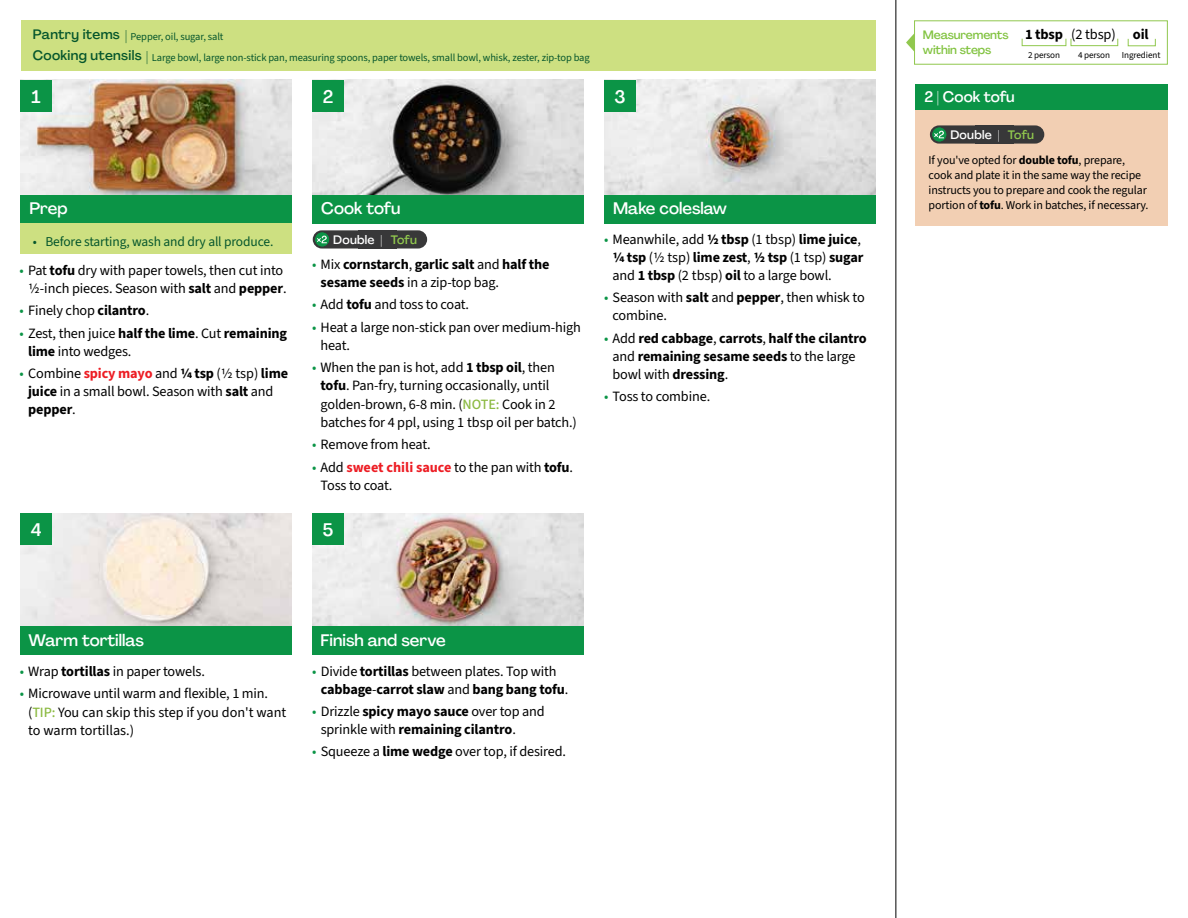
<style>
.page{position:relative;width:1188px;height:918px;background:#fff}
.page>*{position:absolute;margin:0;border:0;box-sizing:border-box;transform-origin:0 0}
.t1{font:500 18px "Agrandir";color:#fff}
.t2{font:500 16.5px "Agrandir";color:#fff}
.t3{font:500 15px "Agrandir";letter-spacing:-.005em;color:#fff}
.t4{font:700 14.4px "Source Sans 3";letter-spacing:-.01em;color:#000}
.t5{font:14.25px/18px "Source Sans 3";letter-spacing:-.01em;color:#000}
.t6{font:700 14.25px/18px "Source Sans 3";letter-spacing:-.01em;color:#000}
.t7{font:13.5px "Source Sans 3";letter-spacing:-.01em;color:#05562c}
.t8{font:500 13.5px "Agrandir";letter-spacing:.025em;color:#05562c}
.t9{font:500 12.15px "Agrandir";letter-spacing:.02em;color:#fff}
.t10{font:12px/15px "Source Sans 3";letter-spacing:-.01em;color:#000}
.t11{font:500 12px/15.8px "Agrandir";letter-spacing:-.01em;color:#82c341}
.t12{font:10.5px "Source Sans 3";letter-spacing:-.01em;color:#05562c}
.t13{font:9.15px "Source Sans 3";letter-spacing:-.01em;color:#000}
.s1{font-family:"Agrandir";font-weight:500;font-size:13.5px}
.s2{color:#0b9446}
.s3{font-weight:700}
.s4{font-weight:700;color:#ed1d24}
.s5{color:#91c84e}
.s6{font-weight:400;color:#0b9446}
.s7{font-weight:400}
.s8{font-weight:500;color:#8cba42}
</style>
<div class="page">
<img style="left:20px;top:513px;width:271px;height:113px">
<img style="left:312px;top:513px;width:272px;height:113px">
<img style="left:20px;top:80px;width:272px;height:115px">
<img style="left:312px;top:80px;width:272px;height:115px">
<img style="left:604px;top:80px;width:272px;height:115px">
<div style="left:312px;top:195px;width:272px;height:29px;background:#0b9446"></div>
<div style="left:20px;top:195px;width:272px;height:29px;background:#0b9446"></div>
<div style="left:20px;top:626px;width:272px;height:29px;background:#0b9446"></div>
<div style="left:312px;top:626px;width:272px;height:29px;background:#0b9446"></div>
<div style="left:604px;top:195px;width:272px;height:29px;background:#0b9446"></div>
<div style="left:21px;top:20px;width:855px;height:51px;background:#cde081"></div>
<div style="left:20px;top:224px;width:272px;height:30px;background:#cde081"></div>
<hr style="left:896px;top:0;width:1px;height:918px;background:#000">
<div style="left:20px;top:513px;width:32px;height:32px;background:#0b9446"></div>
<div style="left:20px;top:80px;width:32px;height:32px;background:#0b9446"></div>
<div style="left:312px;top:513px;width:32px;height:32px;background:#0b9446"></div>
<div style="left:312px;top:80px;width:32px;height:32px;background:#0b9446"></div>
<div style="left:604px;top:80px;width:32px;height:32px;background:#0b9446"></div>
<div style="left:914px;top:20px;width:254px;height:45px;border:1px solid #91c84e"></div>
<div style="left:1022px;top:38px;width:44px;height:8px;border:1px solid #91c84e"></div>
<div style="left:1071px;top:38px;width:47px;height:8px;border:1px solid #91c84e"></div>
<div style="left:1128px;top:38px;width:28px;height:8px;border:1px solid #91c84e"></div>
<svg style="left:906px;top:33px;width:9px;height:19px"></svg>
<div style="left:916px;top:110px;width:252px;height:116px;background:#f2cfb3"></div>
<div style="left:916px;top:84px;width:252px;height:26px;background:#0b9446"></div>
<div style="left:975px;top:125px;width:39px;height:19px;background:#383839"></div>
<div style="left:930px;top:125px;width:80px;height:19px;background:#383839;border-radius:9px"></div>
<div style="left:932px;top:128px;width:14px;height:13px;background:#0b9446;border-radius:50%"></div>
<svg style="left:933px;top:129px;width:11px;height:11px"></svg>
<div style="left:999px;top:125px;width:45px;height:19px;background:#383839;border-radius:9px"></div>
<div style="left:358px;top:230px;width:38px;height:19px;background:#383839"></div>
<div style="left:313px;top:230px;width:80px;height:19px;background:#383839;border-radius:9px"></div>
<div style="left:315px;top:233px;width:14px;height:13px;background:#0b9446;border-radius:50%"></div>
<svg style="left:316px;top:234px;width:11px;height:11px"></svg>
<div style="left:382px;top:230px;width:45px;height:19px;background:#383839;border-radius:9px"></div>
<p class="t12" style="left:33px;top:30px;width:192px"><span class="s1">Pantry items |</span> Pepper, oil, sugar, salt</p>
<p class="t8" style="left:33px;top:47px;width:110px">Cooking utensils</p>
<p class="t12" style="left:146px;top:51px;width:445px"><span class="s1">|</span> Large bowl, large non-stick pan, measuring spoons, paper towels, small bowl, whisk, zester, zip-top bag</p>
<p class="t1" style="left:32px;top:86px;width:11px">1</p>
<p class="t1" style="left:323px;top:86px;width:12px">2</p>
<p class="t1" style="left:614px;top:85px;width:13px">3</p>
<p class="t2" style="left:29px;top:198px;width:40px">Prep</p>
<p class="t2" style="left:321px;top:198px;width:81px">Cook tofu</p>
<p class="t2" style="left:613px;top:198px;width:115px">Make coleslaw</p>
<p class="t7" style="left:33px;top:233px;width:242px">• Before starting, wash and dry all produce.</p>
<p class="t5" style="left:20px;top:261px;width:268px;text-align:center"><span class="s2">•</span> Pat <span class="s3">tofu</span> dry with paper towels, then cut into<br>1/2-inch pieces. Season with <span class="s3">salt</span> and <span class="s3">pepper</span>.</p>
<p class="t5" style="left:20px;top:302px;width:131px"><span class="s2">•</span> Finely chop <span class="s3">cilantro</span>.</p>
<p class="t5" style="left:28px;top:324px;width:261px;text-indent:-9px"><span class="s2">•</span> Zest, then juice <span class="s3">half the lime</span>. Cut <span class="s3">remaining lime</span> into wedges.</p>
<p class="t5" style="left:28px;top:364px;width:261px;text-indent:-9px"><span class="s2">•</span> Combine <span class="s4">spicy mayo</span> and <span class="s3">1/4 tsp</span> (1/2 tsp) <span class="s3">lime juice</span> in a small bowl. Season with <span class="s3">salt</span> and <span class="s3">pepper</span>.</p>
<p class="t9" style="left:333px;top:232px;width:85px">Double | <span class="s5">Tofu</span></p>
<p class="t6" style="left:321px;top:255px;width:231px;text-indent:-9px"><span class="s6">•</span> <span class="s7">Mix</span> cornstarch<span class="s7">,</span> garlic salt <span class="s7">and</span> half the sesame seeds <span class="s7">in a zip-top bag.</span></p>
<p class="t5" style="left:312px;top:296px;width:159px"><span class="s2">•</span> Add <span class="s3">tofu</span> and toss to coat.</p>
<p class="t5" style="left:321px;top:318px;width:262px;text-indent:-9px"><span class="s2">•</span> Heat a large non-stick pan over medium-high heat.</p>
<p class="t5" style="left:321px;top:358px;width:258px;text-indent:-9px"><span class="s2">•</span> When the pan is hot, add <span class="s3">1 tbsp oil</span>, then <span class="s3">tofu</span>. Pan-fry, turning occasionally, until golden-brown, 6-8 min. (<span class="s8">NOTE:</span> Cook in 2 batches for 4 ppl, using 1 tbsp oil per batch.)</p>
<p class="t5" style="left:312px;top:435px;width:120px"><span class="s2">•</span> Remove from heat.</p>
<p class="t5" style="left:321px;top:459px;width:254px;text-indent:-9px"><span class="s2">•</span> Add <span class="s4">sweet chili sauce</span> to the pan with <span class="s3">tofu</span>.<br>Toss to coat.</p>
<p class="t5" style="left:613px;top:230px;width:252px;text-indent:-9px"><span class="s2">•</span> Meanwhile, add <span class="s3">1/2 tbsp</span> (1 tbsp) <span class="s3">lime juice</span>,<br><span class="s3">1/4 tsp</span> (1/2 tsp) <span class="s3">lime zest</span>, <span class="s3">1/2 tsp</span> (1 tsp) <span class="s3">sugar </span>and <span class="s3">1 tbsp</span> (2 tbsp) <span class="s3">oil</span> to a large bowl.</p>
<p class="t5" style="left:613px;top:289px;width:254px;text-indent:-9px"><span class="s2">•</span> Season with <span class="s3">salt</span> and <span class="s3">pepper</span>, then whisk to combine.</p>
<p class="t6" style="left:613px;top:329px;width:256px;text-indent:-9px"><span class="s6">•</span> <span class="s7">Add</span> red cabbage<span class="s7">,</span> carrots<span class="s7">,</span> half the cilantro <span class="s7">and</span> remaining sesame seeds <span class="s7">to the large bowl with</span> dressing<span class="s7">.</span></p>
<p class="t5" style="left:604px;top:387px;width:108px"><span class="s2">•</span> Toss to combine.</p>
<p class="t1" style="left:31px;top:519px;width:12px">4</p>
<p class="t1" style="left:323px;top:519px;width:12px">5</p>
<p class="t2" style="left:29px;top:630px;width:117px">Warm tortillas</p>
<p class="t2" style="left:321px;top:630px;width:127px">Finish and serve</p>
<p class="t5" style="left:20px;top:662px;width:187px"><span class="s2">•</span> Wrap <span class="s3">tortillas</span> in paper towels.</p>
<p class="t5" style="left:28px;top:684px;width:260px;line-height:18.5px;text-indent:-9px"><span class="s2">•</span> Microwave until warm and flexible, 1 min. (<span class="s8">TIP:</span> You can skip this step if you don't want to warm tortillas.)</p>
<p class="t6" style="left:321px;top:662px;width:249px;text-indent:-9px"><span class="s6">•</span> <span class="s7">Divide</span> tortillas <span class="s7">between plates. Top with </span>cabbage<span class="s7">-</span>carrot slaw <span class="s7">and</span> bang bang tofu<span class="s7">.</span></p>
<p class="t6" style="left:321px;top:702px;width:226px;text-indent:-9px"><span class="s6">•</span> <span class="s7">Drizzle</span> spicy mayo sauce <span class="s7">over top and sprinkle with</span> remaining cilantro<span class="s7">.</span></p>
<p class="t5" style="left:312px;top:743px;width:255px"><span class="s2">•</span> Squeeze a <span class="s3">lime wedge</span> over top, if desired.</p>
<p class="t11" style="left:923px;top:26px;width:87px">Measurements within steps</p>
<p class="t4" style="left:1025px;top:25px;width:125px">1 tbsp <span class="s7">(2 tbsp)</span> oil</p>
<p class="t13" style="left:1028px;top:49px;width:34px">2 person</p>
<p class="t13" style="left:1078px;top:49px;width:34px">4 person</p>
<p class="t13" style="left:1122px;top:49px;width:40px">Ingredient</p>
<p class="t3" style="left:924px;top:88px;width:92px">2 | Cook tofu</p>
<p class="t9" style="left:950px;top:127px;width:85px">Double | <span class="s5">Tofu</span></p>
<p class="t10" style="left:929px;top:153px;width:221px">If you've opted for <span class="s3">double tofu</span>, prepare, cook and plate it in the same way the recipe instructs you to prepare and cook the regular portion of <span class="s3">tofu</span>. Work in batches, if necessary.</p>
</div>
